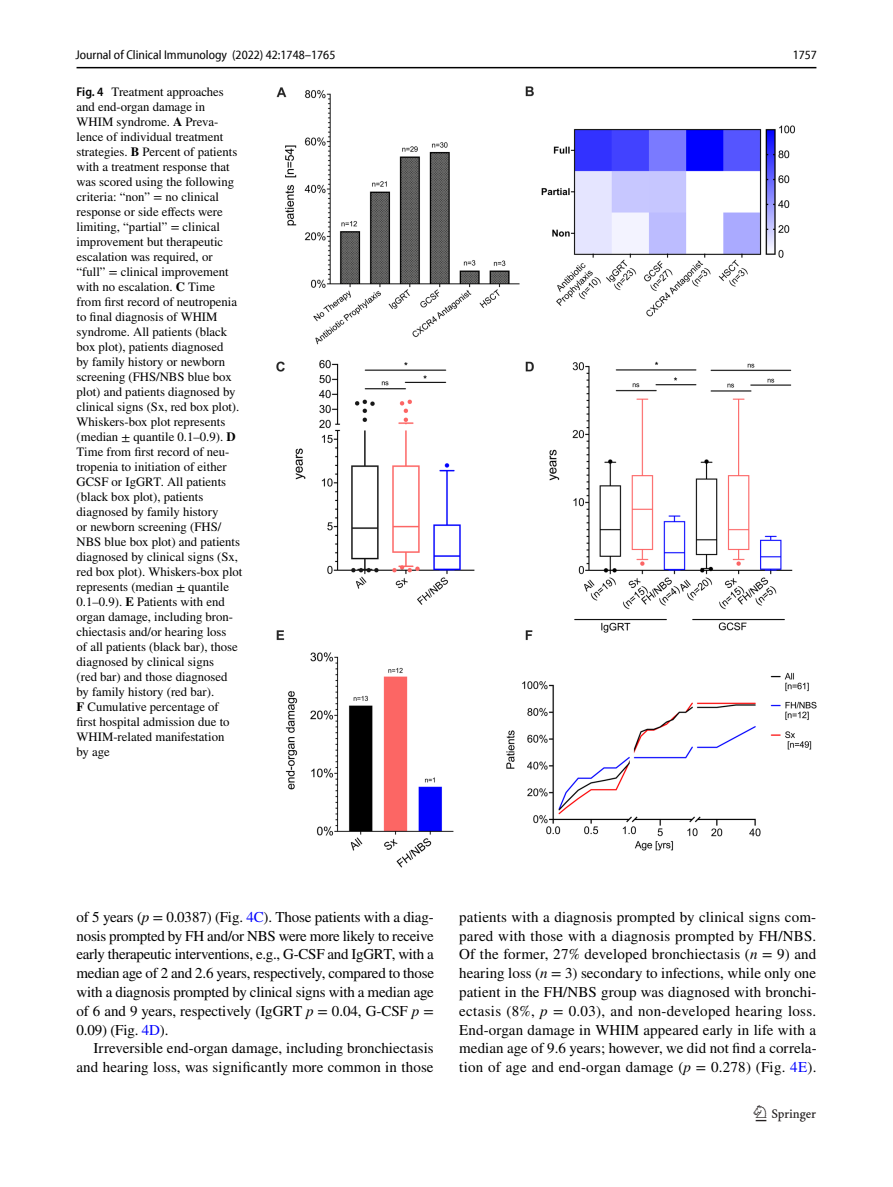
<style>
.page{position:relative;width:893px;height:1187px;background:#fff}
.page>*{position:absolute;margin:0;border:0;box-sizing:border-box;transform-origin:0 0}
.t1{font:22.5px "Springnew Regular 2";color:#231f20}
.t2{font:15px/18.8px "STIX";letter-spacing:.005em;color:#000;text-align:justify}
.t3{font:12.75px/15px "STIX";color:#000}
.t4{font:semi-condensed 12.75px "Myriad Pro Unic";color:#000}
.s1{font-family:"Myriad Pro";font-weight:600;font-stretch:semi-condensed}
.s2{font-weight:700}
.s3{font-style:italic}
.s4{color:#00f}
</style>
<div class="page">
<hr style="left:77px;top:67px;width:739px;height:1px;background:#000">
<img style="left:276px;top:87px;width:540px;height:780px">
<p class="t4" style="left:75px;top:50px;width:261px">Journal of Clinical Immunology (2022) 42:1748–1765</p>
<p class="t4" style="left:793px;top:50px;width:26px">1757</p>
<p class="t3" style="left:77px;top:85px;width:167px"><span class="s1">Fig. 4</span> Treatment approaches and end-organ damage in<br>WHIM syndrome. <span class="s2">A</span> Preva&shy;lence of individual treatment strategies. <span class="s2">B</span> Percent of patients with a treatment response that was scored using the following criteria: “non” = no clinical response or side effects were limiting, “partial” = clinical improvement but therapeutic escalation was required, or “full” = clinical improvement with no escalation. <span class="s2">C</span> Time from first record of neutropenia to final diagnosis of WHIM syndrome. All patients (black box plot), patients diagnosed<br>by family history or newborn screening (FHS/NBS blue box plot) and patients diagnosed by clinical signs (Sx, red box plot).<br>Whiskers-box plot represents (median ± quantile 0.1–0.9). <span class="s2">D<br></span>Time from first record of neu&shy;tropenia to initiation of either<br>GCSF or IgGRT. All patients (black box plot), patients diagnosed by family history<br>or newborn screening (FHS/<br>NBS blue box plot) and patients diagnosed by clinical signs (Sx, red box plot). Whiskers-box plot represents (median ± quantile<br>0.1–0.9). <span class="s2">E</span> Patients with end organ damage, including bron&shy;chiectasis and/or hearing loss<br>of all patients (black bar), those diagnosed by clinical signs<br>(red bar) and those diagnosed by family history (red bar).<br><span class="s2">F</span> Cumulative percentage of<br>first hospital admission due to<br>WHIM-related manifestation<br>by age</p>
<p class="t2" style="left:77px;top:908px;width:359px">of 5 years (<span class="s3">p</span> = 0.0387) (Fig. <span class="s4">4C</span>). Those patients with a diag&shy;nosis prompted by FH and/or NBS were more likely to receive early therapeutic interventions, e.g., G-CSF and IgGRT, with a median age of 2 and 2.6 years, respectively, compared to those with a diagnosis prompted by clinical signs with a median age of 6 and 9 years, respectively (IgGRT <span class="s3">p</span> = 0.04, G-CSF <span class="s3">p</span> = 0.09) (Fig. <span class="s4">4D</span>).</p>
<p class="t2" style="left:77px;top:1039px;width:359px;text-align:right">Irreversible end-organ damage, including bronchiectasis and hearing loss, was significantly more common in those</p>
<p class="t2" style="left:459px;top:908px;width:359px">patients with a diagnosis prompted by clinical signs com&shy;pared with those with a diagnosis prompted by FH/NBS.<br>Of the former, 27% developed bronchiectasis (<span class="s3">n</span> = 9) and hearing loss (<span class="s3">n</span> = 3) secondary to infections, while only one patient in the FH/NBS group was diagnosed with bronchi&shy;ectasis (8%, <span class="s3">p</span> = 0.03), and non-developed hearing loss.<br>End-organ damage in WHIM appeared early in life with a median age of 9.6 years; however, we did not find a correla&shy;tion of age and end-organ damage (<span class="s3">p</span> = 0.278) (Fig. <span class="s4">4E</span>).</p>
<h1 class="t1" style="left:756px;top:1105px;width:62px">1 3</h1>
</div>
